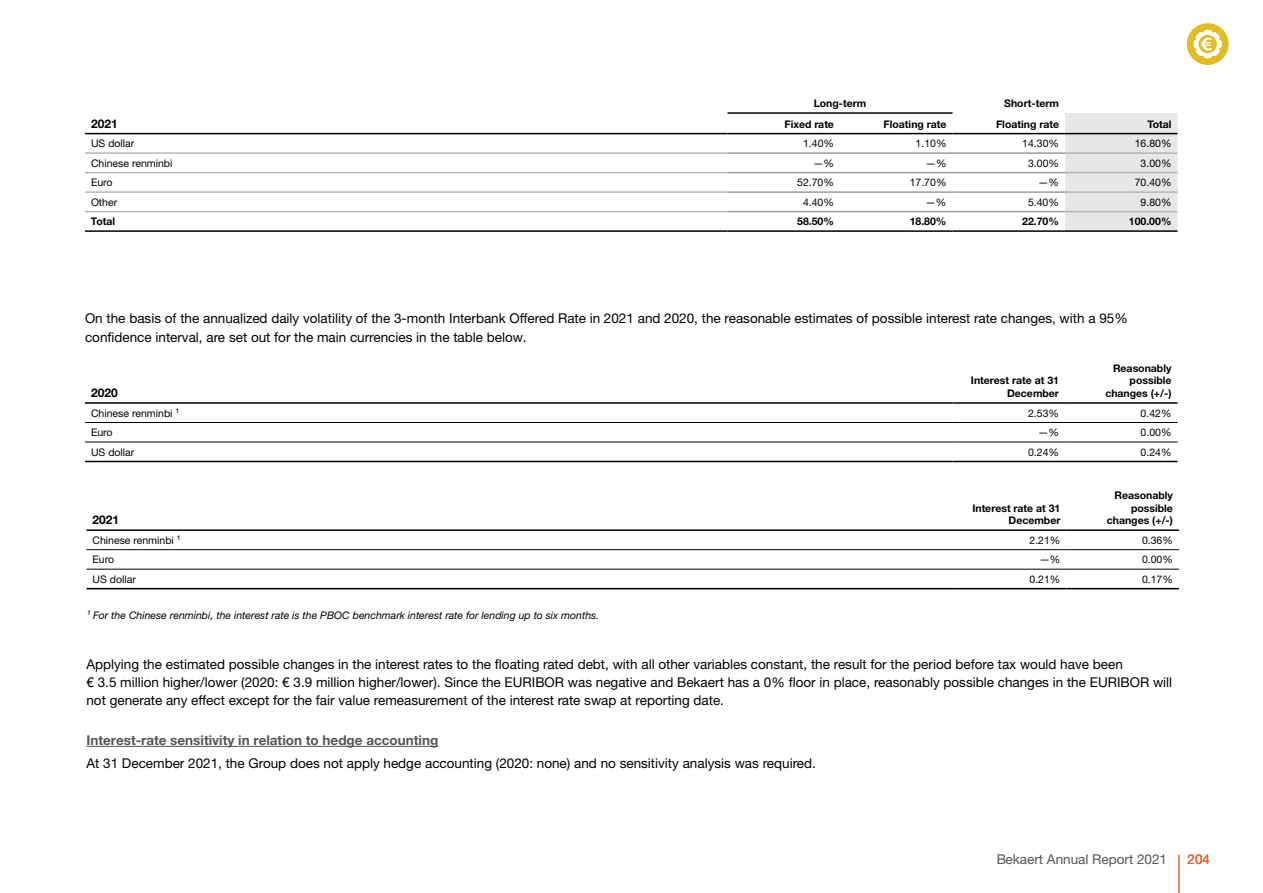
<style>
.page{position:relative;width:1263px;height:893px;background:#fff}
.page>*{position:absolute;margin:0;border:0;box-sizing:border-box;transform-origin:0 0}
.t1{font:13.5px/18px "Helvetica Neue LTW1 G";color:#000}
.t2{font:700 13.5px "Helvetica Neue LTW1 G";color:#565656}
.t3{font:13.5px "Helvetica Neue LTW1 G";color:#eb5c2c}
.t4{font:700 12px "Helvetica Neue LTW1 G";color:#000}
.t5{font:10.5px "Helvetica Neue LTW1 G";color:#000}
.t6{font:700 10.5px/12.6px "Helvetica Neue LTW1 G";color:#000;text-align:right}
.t7{font:italic 10.5px "Helvetica Neue LTW1 G";color:#000}
</style>
<div class="page">
<div style="left:1187px;top:23px;width:41px;height:42px;background:#e2bc23;border-radius:50%"></div>
<svg style="left:1193px;top:30px;width:29px;height:28px"></svg>
<svg style="left:85px;top:112px;width:980px;height:101px"></svg>
<div style="left:1065px;top:113px;width:112px;height:117px;background:#e6e7e8"></div>
<hr style="left:727px;top:112px;width:113px;height:2px;background:#000">
<hr style="left:840px;top:112px;width:112px;height:2px;background:#000">
<hr style="left:85px;top:133px;width:642px;height:1px;background:#000">
<hr style="left:727px;top:133px;width:113px;height:1px;background:#000">
<hr style="left:840px;top:133px;width:112px;height:1px;background:#000">
<hr style="left:952px;top:133px;width:113px;height:1px;background:#000">
<hr style="left:1065px;top:133px;width:112px;height:1px;background:#000">
<hr style="left:85px;top:230px;width:642px;height:2px;background:#000">
<hr style="left:727px;top:230px;width:113px;height:2px;background:#000">
<hr style="left:840px;top:230px;width:112px;height:2px;background:#000">
<hr style="left:952px;top:230px;width:113px;height:2px;background:#000">
<hr style="left:1065px;top:230px;width:112px;height:2px;background:#000">
<hr style="left:85px;top:152px;width:642px;height:2px;background:#b6b6b6">
<hr style="left:1065px;top:152px;width:112px;height:2px;background:#b6b6b6">
<hr style="left:85px;top:172px;width:642px;height:1px;background:#b6b6b6">
<hr style="left:1065px;top:172px;width:112px;height:1px;background:#b6b6b6">
<hr style="left:85px;top:191px;width:642px;height:2px;background:#b6b6b6">
<hr style="left:1065px;top:191px;width:112px;height:2px;background:#b6b6b6">
<hr style="left:85px;top:211px;width:642px;height:1px;background:#b6b6b6">
<hr style="left:1065px;top:211px;width:112px;height:1px;background:#b6b6b6">
<hr style="left:727px;top:152px;width:113px;height:2px;background:#a09a95">
<hr style="left:840px;top:152px;width:112px;height:2px;background:#a09a95">
<hr style="left:952px;top:152px;width:113px;height:2px;background:#a09a95">
<hr style="left:727px;top:172px;width:113px;height:1px;background:#a09a95">
<hr style="left:840px;top:172px;width:112px;height:1px;background:#a09a95">
<hr style="left:952px;top:172px;width:113px;height:1px;background:#a09a95">
<hr style="left:727px;top:191px;width:113px;height:2px;background:#a09a95">
<hr style="left:840px;top:191px;width:112px;height:2px;background:#a09a95">
<hr style="left:952px;top:191px;width:113px;height:2px;background:#a09a95">
<hr style="left:727px;top:211px;width:113px;height:1px;background:#a09a95">
<hr style="left:840px;top:211px;width:112px;height:1px;background:#a09a95">
<hr style="left:952px;top:211px;width:113px;height:1px;background:#a09a95">
<svg style="left:85px;top:441px;width:1092px;height:20px"></svg>
<hr style="left:85px;top:402px;width:867px;height:2px;background:#000">
<hr style="left:952px;top:402px;width:113px;height:2px;background:#000">
<hr style="left:1065px;top:402px;width:112px;height:2px;background:#000">
<hr style="left:85px;top:461px;width:867px;height:1px;background:#000">
<hr style="left:952px;top:461px;width:113px;height:1px;background:#000">
<hr style="left:1065px;top:461px;width:112px;height:1px;background:#000">
<hr style="left:85px;top:422px;width:867px;height:1px;background:#000">
<hr style="left:952px;top:422px;width:113px;height:1px;background:#000">
<hr style="left:1065px;top:422px;width:112px;height:1px;background:#000">
<hr style="left:85px;top:442px;width:867px;height:1px;background:#000">
<hr style="left:952px;top:442px;width:113px;height:1px;background:#000">
<hr style="left:1065px;top:442px;width:112px;height:1px;background:#000">
<hr style="left:86px;top:746px;width:352px;height:1px;background:#565656">
<svg style="left:86px;top:550px;width:1093px;height:38px"></svg>
<hr style="left:86px;top:529px;width:868px;height:2px;background:#000">
<hr style="left:954px;top:529px;width:112px;height:2px;background:#000">
<hr style="left:1066px;top:529px;width:113px;height:2px;background:#000">
<hr style="left:86px;top:588px;width:868px;height:1px;background:#000">
<hr style="left:954px;top:588px;width:112px;height:1px;background:#000">
<hr style="left:1066px;top:588px;width:113px;height:1px;background:#000">
<hr style="left:86px;top:549px;width:868px;height:1px;background:#000">
<hr style="left:954px;top:549px;width:112px;height:1px;background:#000">
<hr style="left:1066px;top:549px;width:113px;height:1px;background:#000">
<hr style="left:86px;top:569px;width:868px;height:1px;background:#000">
<hr style="left:954px;top:569px;width:112px;height:1px;background:#000">
<hr style="left:1066px;top:569px;width:113px;height:1px;background:#000">
<hr style="left:1178px;top:855px;width:1px;height:38px;background:#eb5c2c">
<p class="t6" style="left:814px;top:97px;width:54px">Long-term</p>
<p class="t6" style="left:1004px;top:97px;width:56px">Short-term</p>
<p class="t4" style="left:91px;top:116px;width:28px">2021</p>
<p class="t6" style="left:784px;top:117px;width:51px">Fixed rate</p>
<p class="t6" style="left:883px;top:117px;width:64px">Floating rate</p>
<p class="t6" style="left:996px;top:117px;width:64px">Floating rate</p>
<p class="t6" style="left:1147px;top:117px;width:26px">Total</p>
<p class="t5" style="left:91px;top:137px;width:45px">US dollar</p>
<p class="t5" style="left:803px;top:137px;width:32px">1.40%</p>
<p class="t5" style="left:915px;top:137px;width:32px">1.10%</p>
<p class="t5" style="left:1022px;top:137px;width:38px">14.30%</p>
<p class="t5" style="left:1135px;top:137px;width:38px">16.80%</p>
<p class="t5" style="left:91px;top:156px;width:83px">Chinese renminbi</p>
<p class="t5" style="left:813px;top:156px;width:22px">—%</p>
<p class="t5" style="left:925px;top:156px;width:22px">—%</p>
<p class="t5" style="left:1028px;top:156px;width:32px">3.00%</p>
<p class="t5" style="left:1140px;top:156px;width:32px">3.00%</p>
<p class="t5" style="left:91px;top:176px;width:23px">Euro</p>
<p class="t5" style="left:797px;top:176px;width:38px">52.70%</p>
<p class="t5" style="left:910px;top:176px;width:38px">17.70%</p>
<p class="t5" style="left:1038px;top:176px;width:22px">—%</p>
<p class="t5" style="left:1135px;top:176px;width:38px">70.40%</p>
<p class="t5" style="left:91px;top:195px;width:28px">Other</p>
<p class="t5" style="left:803px;top:195px;width:32px">4.40%</p>
<p class="t5" style="left:925px;top:195px;width:22px">—%</p>
<p class="t5" style="left:1028px;top:195px;width:32px">5.40%</p>
<p class="t5" style="left:1140px;top:195px;width:32px">9.80%</p>
<p class="t6" style="left:91px;top:215px;width:26px">Total</p>
<p class="t6" style="left:797px;top:215px;width:38px">58.50%</p>
<p class="t6" style="left:910px;top:215px;width:38px">18.80%</p>
<p class="t6" style="left:1022px;top:215px;width:38px">22.70%</p>
<p class="t6" style="left:1129px;top:215px;width:44px">100.00%</p>
<p class="t1" style="left:85px;top:309px;width:1044px;line-height:18.9px">On the basis of the annualized daily volatility of the 3-month Interbank Offered Rate in 2021 and 2020, the reasonable estimates of possible interest rate changes, with a 95% confidence interval, are set out for the main currencies in the table below.</p>
<p class="t4" style="left:91px;top:385px;width:28px">2020</p>
<p class="t6" style="left:971px;top:374px;width:90px">Interest rate at 31<br>December</p>
<p class="t6" style="left:1105px;top:362px;width:68px">Reasonably possible changes (+/-)</p>
<p class="t5" style="left:91px;top:406px;width:90px">Chinese renminbi ¹</p>
<p class="t5" style="left:1028px;top:406px;width:32px">2.53%</p>
<p class="t5" style="left:1140px;top:406px;width:32px">0.42%</p>
<p class="t5" style="left:91px;top:426px;width:23px">Euro</p>
<p class="t5" style="left:1038px;top:426px;width:22px">—%</p>
<p class="t5" style="left:1140px;top:426px;width:32px">0.00%</p>
<p class="t5" style="left:91px;top:445px;width:45px">US dollar</p>
<p class="t5" style="left:1028px;top:445px;width:32px">0.24%</p>
<p class="t5" style="left:1140px;top:445px;width:32px">0.24%</p>
<p class="t4" style="left:92px;top:512px;width:28px">2021</p>
<p class="t6" style="left:972px;top:501px;width:90px">Interest rate at 31<br>December</p>
<p class="t6" style="left:1107px;top:489px;width:68px">Reasonably possible changes (+/-)</p>
<p class="t5" style="left:92px;top:533px;width:90px">Chinese renminbi ¹</p>
<p class="t5" style="left:1029px;top:533px;width:32px">2.21%</p>
<p class="t5" style="left:1142px;top:533px;width:32px">0.36%</p>
<p class="t5" style="left:92px;top:553px;width:23px">Euro</p>
<p class="t5" style="left:1039px;top:553px;width:22px">—%</p>
<p class="t5" style="left:1142px;top:553px;width:32px">0.00%</p>
<p class="t5" style="left:92px;top:572px;width:45px">US dollar</p>
<p class="t5" style="left:1029px;top:572px;width:32px">0.21%</p>
<p class="t5" style="left:1142px;top:572px;width:32px">0.17%</p>
<p class="t7" style="left:86px;top:608px;width:514px">¹ For the Chinese renminbi, the interest rate is the PBOC benchmark interest rate for lending up to six months.</p>
<p class="t1" style="left:86px;top:655px;width:1087px">Applying the estimated possible changes in the interest rates to the floating rated debt, with all other variables constant, the result for the period before tax would have been<br>€ 3.5 million higher/lower (2020: € 3.9 million higher/lower). Since the EURIBOR was negative and Bekaert has a 0% floor in place, reasonably possible changes in the EURIBOR will not generate any effect except for the fair value remeasurement of the interest rate swap at reporting date.</p>
<p class="t2" style="left:86px;top:732px;width:353px">Interest-rate sensitivity in relation to hedge accounting</p>
<p class="t1" style="left:86px;top:754px;width:731px">At 31 December 2021, the Group does not apply hedge accounting (2020: none) and no sensitivity analysis was required.</p>
<p class="t1" style="left:996px;top:850px;width:172px">Bekaert Annual Report 2021</p>
<p class="t3" style="left:1187px;top:851px;width:24px">204</p>
</div>
